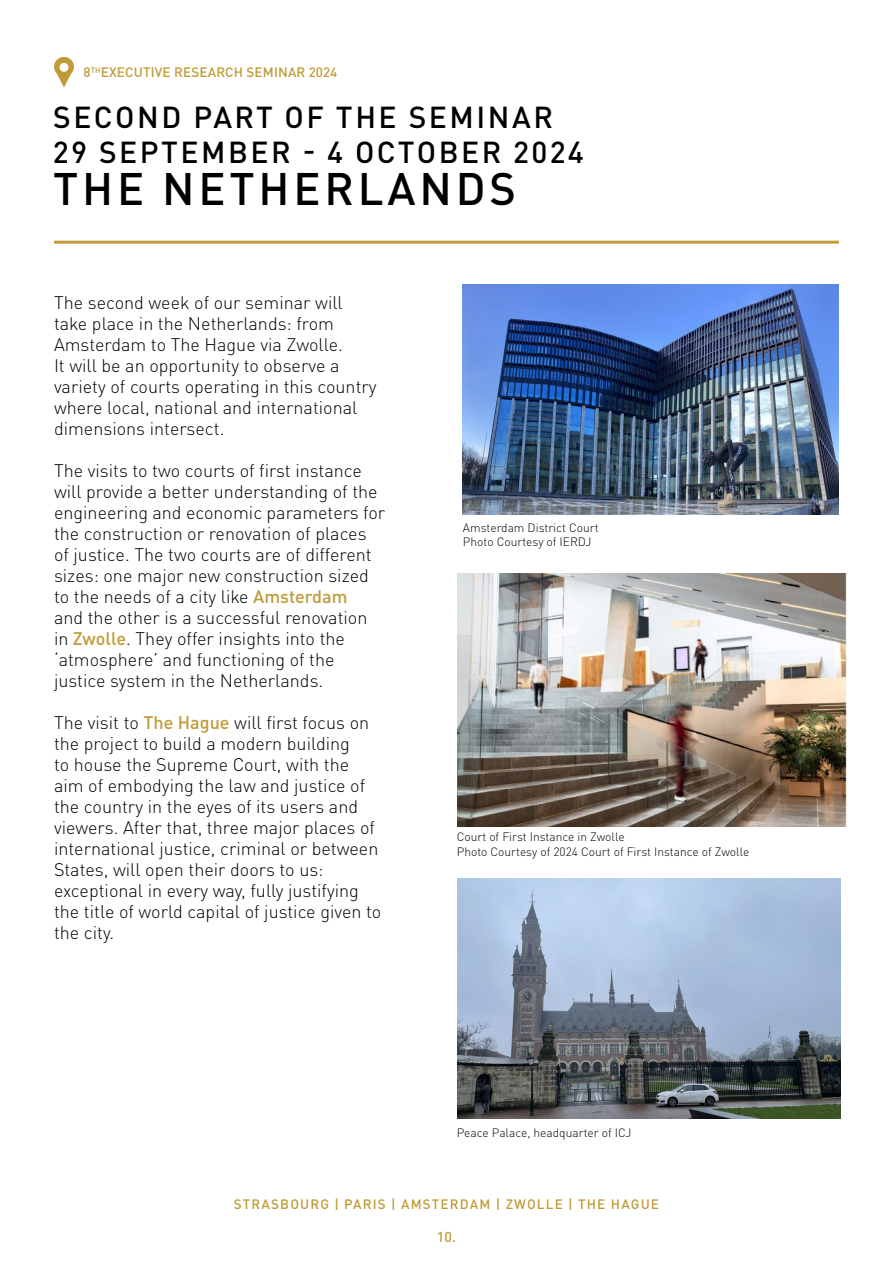
<style>
.page{position:relative;width:893px;height:1263px;background:#fff}
.page>*{position:absolute;margin:0;border:0;box-sizing:border-box;transform-origin:0 0}
.t1{font:500 45px "DINOT";letter-spacing:.085em;color:#000}
.t2{font:500 30px "DINOT";letter-spacing:.085em;color:#000}
.t3{font:300 18px/21px "DINOT";color:#000}
.t4{font:500 14.25px "DINOT";color:#c09b37}
.t5{font:500 13.5px "DINOT";letter-spacing:.075em;color:#c09b37}
.t6{font:500 13.5px "DINOT";letter-spacing:.01em;color:#c09b37}
.t7{font:300 12px/14.4px "DINOT";color:#000}
.s1{font-weight:500;color:#bf9c38}
.s2{font-weight:500;color:#c09b37}
</style>
<div class="page">
<hr style="left:54px;top:241px;width:785px;height:3px;background:#c09b37">
<svg style="left:54px;top:57px;width:20px;height:31px"></svg>
<div style="left:60px;top:63px;width:8px;height:9px;background:#fff;border-radius:50%"></div>
<img style="left:463px;top:284px;width:376px;height:231px">
<img style="left:458px;top:879px;width:382px;height:239px">
<img style="left:458px;top:573px;width:388px;height:253px">
<p class="t6" style="left:83px;top:62px;width:256px">8<sup>TH</sup>EXECUTIVE RESEARCH SEMINAR 2024</p>
<h2 class="t2" style="left:53px;top:94px;width:501px">SECOND PART OF THE SEMINAR</h2>
<h2 class="t2" style="left:53px;top:129px;width:532px">29 SEPTEMBER - 4 OCTOBER 2024</h2>
<h1 class="t1" style="left:53px;top:154px;width:464px">THE NETHERLANDS</h1>
<p class="t3" style="left:54px;top:290px;width:324px">The second week of our seminar will take place in the Netherlands: from Amsterdam to The Hague via Zwolle.<br>It will be an opportunity to observe a variety of courts operating in this country where local, national and international dimensions intersect.</p>
<p class="t3" style="left:54px;top:458px;width:333px">The visits to two courts of first instance will provide a better understanding of the engineering and economic parameters for the construction or renovation of places of justice. The two courts are of different sizes: one major new construction sized to the needs of a city like <span class="s1">Amsterdam<br></span>and the other is a successful renovation in <span class="s2">Zwolle</span>. They offer insights into the ‘atmosphere’ and functioning of the justice system in the Netherlands.</p>
<p class="t3" style="left:54px;top:710px;width:329px">The visit to <span class="s2">The Hague</span> will first focus on the project to build a modern building<br>to house the Supreme Court, with the aim of embodying the law and justice of the country in the eyes of its users and viewers. After that, three major places of international justice, criminal or between States, will open their doors to us: exceptional in every way, fully justifying the title of world capital of justice given to the city.</p>
<p class="t7" style="left:463px;top:519px;width:137px">Amsterdam District Court<br>Photo Courtesy of IERDJ</p>
<p class="t7" style="left:457px;top:829px;width:294px">Court of First Instance in Zwolle<br>Photo Courtesy of 2024 Court of First Instance of Zwolle</p>
<p class="t7" style="left:457px;top:1125px;width:176px">Peace Palace, headquarter of ICJ</p>
<p class="t5" style="left:234px;top:1194px;width:427px">STRASBOURG | PARIS | AMSTERDAM | ZWOLLE | THE HAGUE</p>
<p class="t4" style="left:437px;top:1226px;width:21px">10.</p>
</div>
